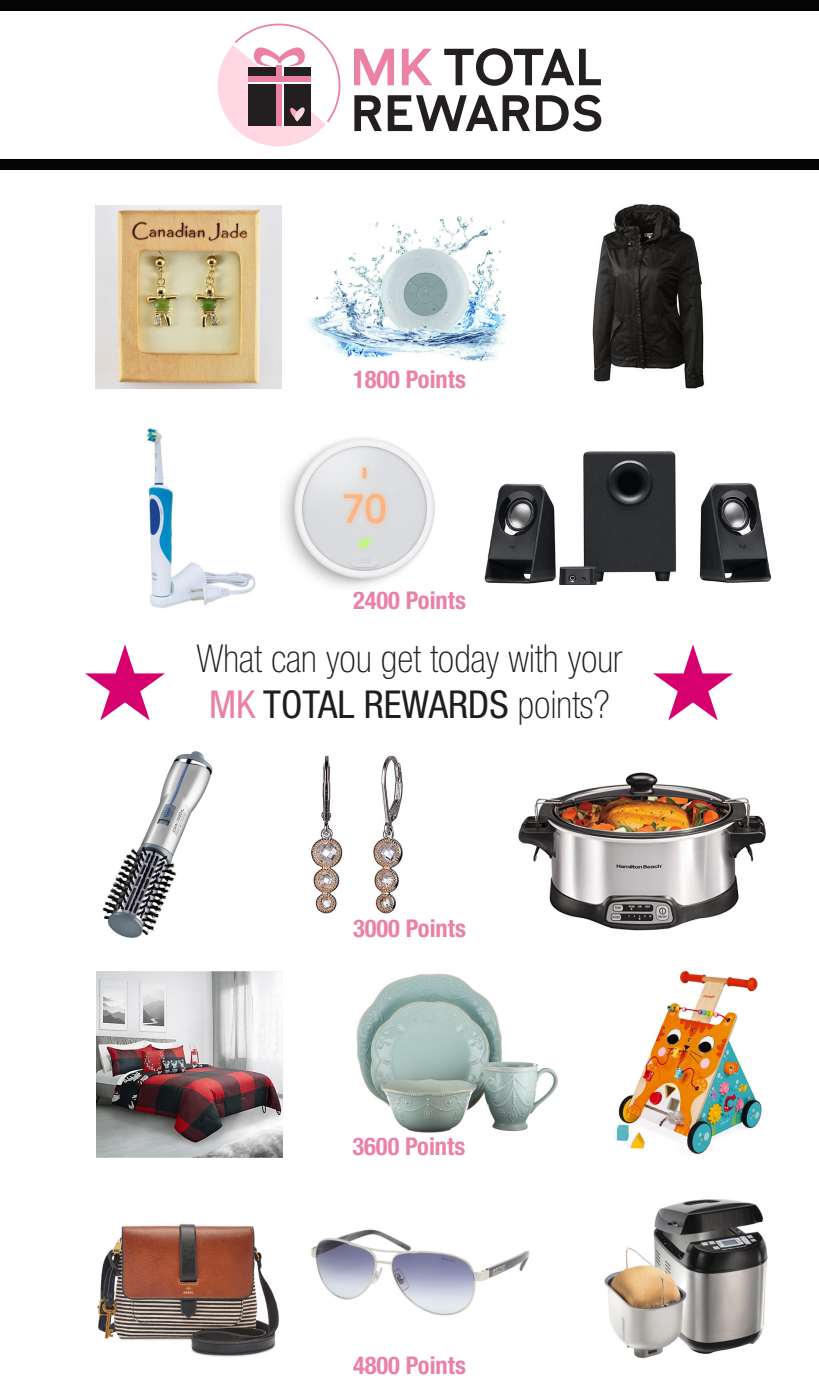
<style>
.page{position:relative;width:819px;height:1386px;background:#fff}
.page>*{position:absolute;margin:0;border:0;box-sizing:border-box;transform-origin:0 0}
.t1{font:italic 100 condensed 38.5px "Helvetica Neue";color:#201d1e}
.t2{font:italic condensed 38.5px "Helvetica Neue";color:#201d1e}
.t3{font:italic 700 condensed 24.5px "Helvetica Neue";color:#ea81a8}
.s1{color:#ea80a8}
.s2{font-weight:100}
</style>
<div class="page">
<div style="left:0;top:0;width:819px;height:10px;background:#040503"></div>
<div style="left:0;top:160px;width:819px;height:10px;background:#040503"></div>
<img style="left:592px;top:204px;width:113px;height:184px">
<img style="left:307px;top:216px;width:200px;height:146px">
<img style="left:96px;top:206px;width:186px;height:182px">
<img style="left:485px;top:451px;width:285px;height:133px">
<img style="left:146px;top:428px;width:110px;height:180px">
<img style="left:518px;top:773px;width:247px;height:157px">
<img style="left:311px;top:755px;width:92px;height:159px">
<img style="left:102px;top:751px;width:111px;height:186px">
<img style="left:616px;top:970px;width:146px;height:185px">
<img style="left:357px;top:973px;width:200px;height:160px">
<img style="left:96px;top:972px;width:186px;height:186px">
<img style="left:311px;top:1229px;width:219px;height:87px">
<img style="left:604px;top:1199px;width:164px;height:160px">
<img style="left:97px;top:1223px;width:182px;height:134px">
<svg style="left:85px;top:644px;width:80px;height:76px"></svg>
<svg style="left:218px;top:23px;width:123px;height:123px"></svg>
<div style="left:248px;top:78px;width:63px;height:6px;background:#fff"></div>
<div style="left:248px;top:77px;width:63px;height:5px;background:#ec81a8"></div>
<svg style="left:444px;top:48px;width:157px;height:38px"></svg>
<svg style="left:354px;top:49px;width:40px;height:36px"></svg>
<svg style="left:402px;top:49px;width:30px;height:36px"></svg>
<svg style="left:354px;top:95px;width:28px;height:36px"></svg>
<svg style="left:388px;top:95px;width:142px;height:36px"></svg>
<svg style="left:536px;top:95px;width:65px;height:37px"></svg>
<svg style="left:653px;top:644px;width:80px;height:76px"></svg>
<img style="left:283px;top:437px;width:151px;height:150px">
<p class="t3" style="left:353px;top:364px;width:114px">1800 Points</p>
<p class="t3" style="left:353px;top:585px;width:114px">2400 Points</p>
<p class="t1" style="left:196px;top:636px;width:428px">What can you get today with your</p>
<p class="t2" style="left:209px;top:682px;width:402px"><span class="s1">MK</span> TOTAL REWARDS <span class="s2">points?</span></p>
<p class="t3" style="left:353px;top:914px;width:114px">3000 Points</p>
<p class="t3" style="left:352px;top:1132px;width:114px">3600 Points</p>
<p class="t3" style="left:353px;top:1351px;width:114px">4800 Points</p>
</div>
